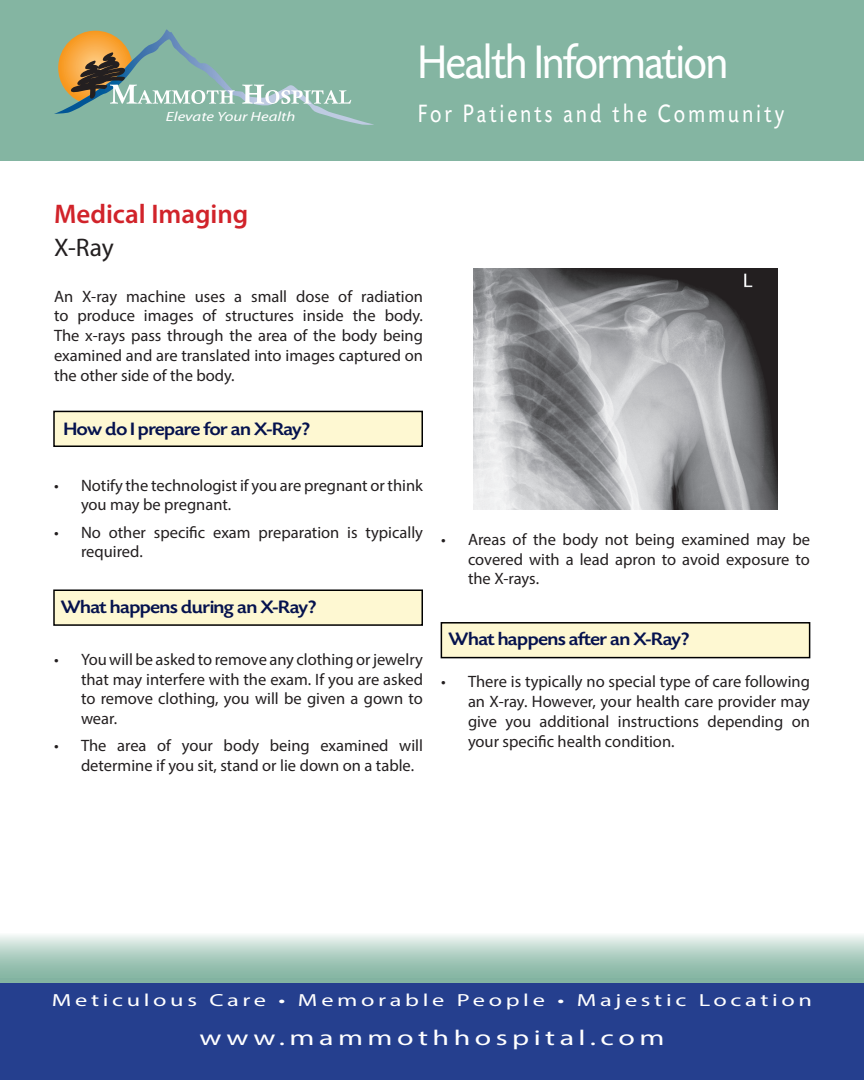
<style>
.page{position:relative;width:864px;height:1080px;background:#fff}
.page>*{position:absolute;margin:0;border:0;box-sizing:border-box;transform-origin:0 0}
.t1{font:49.5px "Today SH";color:#feffff;scale:.91 1}
.t2{font:600 27px "Myriad Pro";color:#d1232a}
.Sidebar_Head{font:26.4px "Today SH";letter-spacing:.18em;color:#fff;scale:.82 1}
.t3{font:25.5px "Myriad Pro";color:#231f20}
.Sidebar{font:21.6px "Myriad Pro";letter-spacing:.15em;color:#fff;scale:1.39 1}
.t4{font:500 18.9px "Today SH";color:#05124e;scale:1.11 1}
.Sidebar-2{font:17.55px "Myriad Pro";letter-spacing:.15em;color:#fff;scale:1.39 1}
.t5{font:16.5px/19.8px "Myriad Pro";color:#231f20;text-align:justify}
.t6{font:italic 13.35px "Myriad Pro";color:#fff;scale:1.25 1}
</style>
<div class="page">
<div style="left:441px;top:622px;width:369px;height:36px;background:#fef8d2;border:2px solid #000"></div>
<div style="left:0;top:979px;width:864px;height:101px;background:#253f8e"></div>
<div style="left:0;top:932px;width:864px;height:51px;background:linear-gradient(to bottom,#eff6f3,#71a994)"></div>
<div style="left:53px;top:411px;width:370px;height:36px;background:#fef8d2;border:2px solid #000"></div>
<div style="left:0;top:0;width:864px;height:160px;background:#84b5a2"></div>
<svg style="left:54px;top:29px;width:320px;height:96px"></svg>
<div style="left:53px;top:589px;width:370px;height:37px;background:#fef8d2;border:2px solid #000"></div>
<img style="left:474px;top:268px;width:303px;height:242px">
<p class="t1" style="left:418px;top:36px;width:341px">Health Information</p>
<p class="t6" style="left:166px;top:108px;width:105px">Elevate Your Health</p>
<p class="Sidebar_Head" style="left:418px;top:100px;width:447px">For Patients and the Community</p>
<p class="t2" style="left:54px;top:197px;width:196px">Medical Imaging</p>
<p class="t3" style="left:54px;top:232px;width:61px">X-Ray</p>
<p class="t5" style="left:54px;top:286px;width:371px">An X-ray machine uses a small dose of radiation to produce images of structures inside the body.<br>The x-rays pass through the area of the body being examined and are translated into images captured on the other side of the body.</p>
<p class="t4" style="left:64px;top:419px;width:224px">How do I prepare for an X-Ray?</p>
<p class="t5" style="left:81px;top:475px;width:344px;text-indent:-27px">• Notify the technologist if you are pregnant or think you may be pregnant.</p>
<p class="t5" style="left:81px;top:522px;width:344px;text-indent:-27px">• No other specific exam preparation is typically required.</p>
<p class="t4" style="left:61px;top:597px;width:232px">What happens during an X-Ray?</p>
<p class="t5" style="left:81px;top:649px;width:344px;text-indent:-27px">• You will be asked to remove any clothing or jewelry that may interfere with the exam. If you are asked to remove clothing, you will be given a gown to wear.</p>
<p class="t5" style="left:81px;top:736px;width:344px;text-indent:-27px">• The area of your body being examined will determine if you sit, stand or lie down on a table.</p>
<p class="t5" style="left:468px;top:529px;width:343px;text-indent:-27px">• Areas of the body not being examined may be covered with a lead apron to avoid exposure to the X-rays.</p>
<p class="t4" style="left:449px;top:629px;width:218px">What happens after an X-Ray?</p>
<p class="t5" style="left:468px;top:672px;width:344px;text-indent:-27px">• There is typically no special type of care following an X-ray. However, your health care provider may give you additional instructions depending on your specific health condition.</p>
<p class="Sidebar-2" style="left:52px;top:989px;width:548px">Meticulous Care • Memorable People • Majestic Location</p>
<p class="Sidebar" style="left:200px;top:1025px;width:336px">www.mammothhospital.com</p>
</div>
